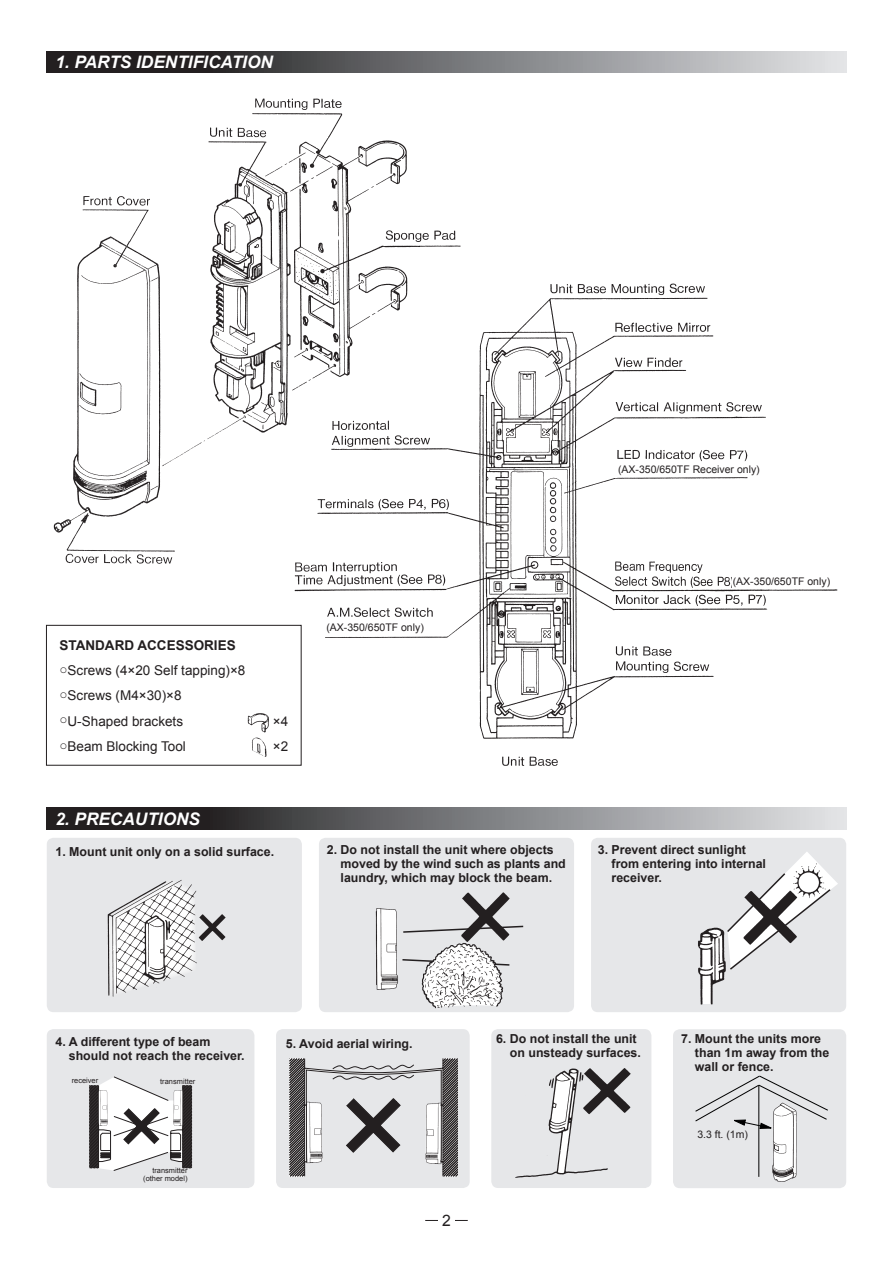
<style>
.page{position:relative;width:893px;height:1263px;background:#fff}
.page>*{position:absolute;margin:0;border:0;box-sizing:border-box;transform-origin:0 0}
.t1{font:italic 700 17.25px "Arial";color:#fff}
.t2{font:15.75px "Arial";color:#231f20}
.t3{font:13.5px "Arial";color:#231f20}
.t4{font:700 13.5px "Arial";color:#231f20}
.t5{font:700 12.45px/14.2px "Arial";color:#231f20}
.t6{font:10.5px "Arial";color:#231f20}
.t7{font:7.5px/7.5px "Arial";color:#231f20;text-align:right}
</style>
<div class="page">
<svg style="left:425px;top:1220px;width:13px;height:1px"></svg>
<svg style="left:455px;top:1220px;width:13px;height:1px"></svg>
<svg style="left:47px;top:51px;width:799px;height:21px;background:#737375"></svg>
<img style="left:53px;top:98px;width:408px;height:466px">
<img style="left:289px;top:276px;width:549px;height:490px">
<div style="left:326px;top:622px;width:119px;height:13px;background:#fff"></div>
<div style="left:618px;top:464px;width:167px;height:12px;background:#fff"></div>
<div style="left:733px;top:576px;width:110px;height:13px;background:#fff"></div>
<div style="left:47px;top:838px;width:255px;height:174px;background:#e6e7e9;border-radius:7px"></div>
<div style="left:319px;top:838px;width:255px;height:174px;background:#e6e7e9;border-radius:7px"></div>
<div style="left:591px;top:838px;width:255px;height:174px;background:#e6e7e9;border-radius:7px"></div>
<svg style="left:47px;top:808px;width:799px;height:21px;background:#737375"></svg>
<div style="left:276px;top:1029px;width:194px;height:159px;background:#e6e7e9;border-radius:7px"></div>
<div style="left:47px;top:1029px;width:207px;height:159px;background:#e6e7e9;border-radius:7px"></div>
<div style="left:491px;top:1029px;width:160px;height:159px;background:#e6e7e9;border-radius:7px"></div>
<div style="left:673px;top:1029px;width:173px;height:159px;background:#e6e7e9;border-radius:7px"></div>
<img style="left:247px;top:713px;width:22px;height:20px">
<img style="left:251px;top:737px;width:16px;height:20px">
<div style="left:46px;top:625px;width:255px;height:140px;border:1px solid #231f20"></div>
<img style="left:200px;top:914px;width:26px;height:27px">
<img style="left:107px;top:880px;width:93px;height:116px">
<img style="left:462px;top:892px;width:48px;height:16px">
<svg style="left:404px;top:908px;width:120px;height:99px"></svg>
<img style="left:375px;top:908px;width:29px;height:82px">
<svg style="left:731px;top:852px;width:107px;height:118px"></svg>
<img style="left:698px;top:927px;width:33px;height:78px">
<svg style="left:89px;top:1077px;width:103px;height:94px"></svg>
<img style="left:166px;top:1086px;width:20px;height:44px">
<svg style="left:289px;top:1058px;width:169px;height:119px"></svg>
<img style="left:413px;top:1097px;width:33px;height:74px">
<img style="left:611px;top:1068px;width:20px;height:45px">
<img style="left:515px;top:1068px;width:96px;height:110px">
<svg style="left:695px;top:1075px;width:133px;height:102px"></svg>
<img style="left:767px;top:1101px;width:33px;height:81px">
<h1 class="t1" style="left:55px;top:51px;width:219px">1. PARTS IDENTIFICATION</h1>
<p class="t4" style="left:59px;top:636px;width:178px">STANDARD ACCESSORIES</p>
<p class="t3" style="left:59px;top:662px;width:187px">○Screws (4×20 Self tapping)×8</p>
<p class="t3" style="left:59px;top:687px;width:124px">○Screws (M4×30)×8</p>
<p class="t3" style="left:59px;top:712px;width:125px">○U-Shaped brackets</p>
<p class="t3" style="left:273px;top:712px;width:17px">×4</p>
<p class="t3" style="left:59px;top:737px;width:128px">○Beam Blocking Tool</p>
<p class="t3" style="left:273px;top:737px;width:17px">×2</p>
<h1 class="t1" style="left:55px;top:807px;width:146px">2. PRECAUTIONS</h1>
<p class="t6" style="left:326px;top:621px;width:99px">(AX-350/650TF only)</p>
<p class="t6" style="left:618px;top:463px;width:143px">(AX-350/650TF Receiver only)</p>
<p class="t6" style="left:733px;top:574px;width:99px">(AX-350/650TF only)</p>
<p class="t5" style="left:55px;top:845px;width:220px">1. Mount unit only on a solid surface.</p>
<p class="t5" style="left:612px;top:843px;width:156px;text-indent:-14px">3. Prevent direct sunlight from entering into internal receiver.</p>
<p class="t5" style="left:341px;top:843px;width:227px;text-indent:-14px">2. Do not install the unit where objects moved by the wind such as plants and laundry, which may block the beam.</p>
<p class="t5" style="left:55px;top:1035px;width:156px">4. A different type of beam</p>
<p class="t5" style="left:286px;top:1037px;width:128px">5. Avoid aerial wiring.</p>
<p class="t5" style="left:69px;top:1049px;width:177px">should not reach the receiver.</p>
<p class="t7" style="left:72px;top:1077px;width:28px">receiver</p>
<p class="t7" style="left:160px;top:1077px;width:37px">transmitter</p>
<p class="t7" style="left:143px;top:1167px;width:46px">transmitter (other model)</p>
<p class="t2" style="left:442px;top:1210px;width:10px">2</p>
<p class="t5" style="left:510px;top:1031px;width:133px;text-indent:-14px">6. Do not install the unit on unsteady surfaces.</p>
<p class="t5" style="left:695px;top:1031px;width:136px;text-indent:-14px">7. Mount the units more than 1m away from the wall or fence.</p>
<p class="t6" style="left:697px;top:1127px;width:52px">3.3 ft. (1m)</p>
</div>
